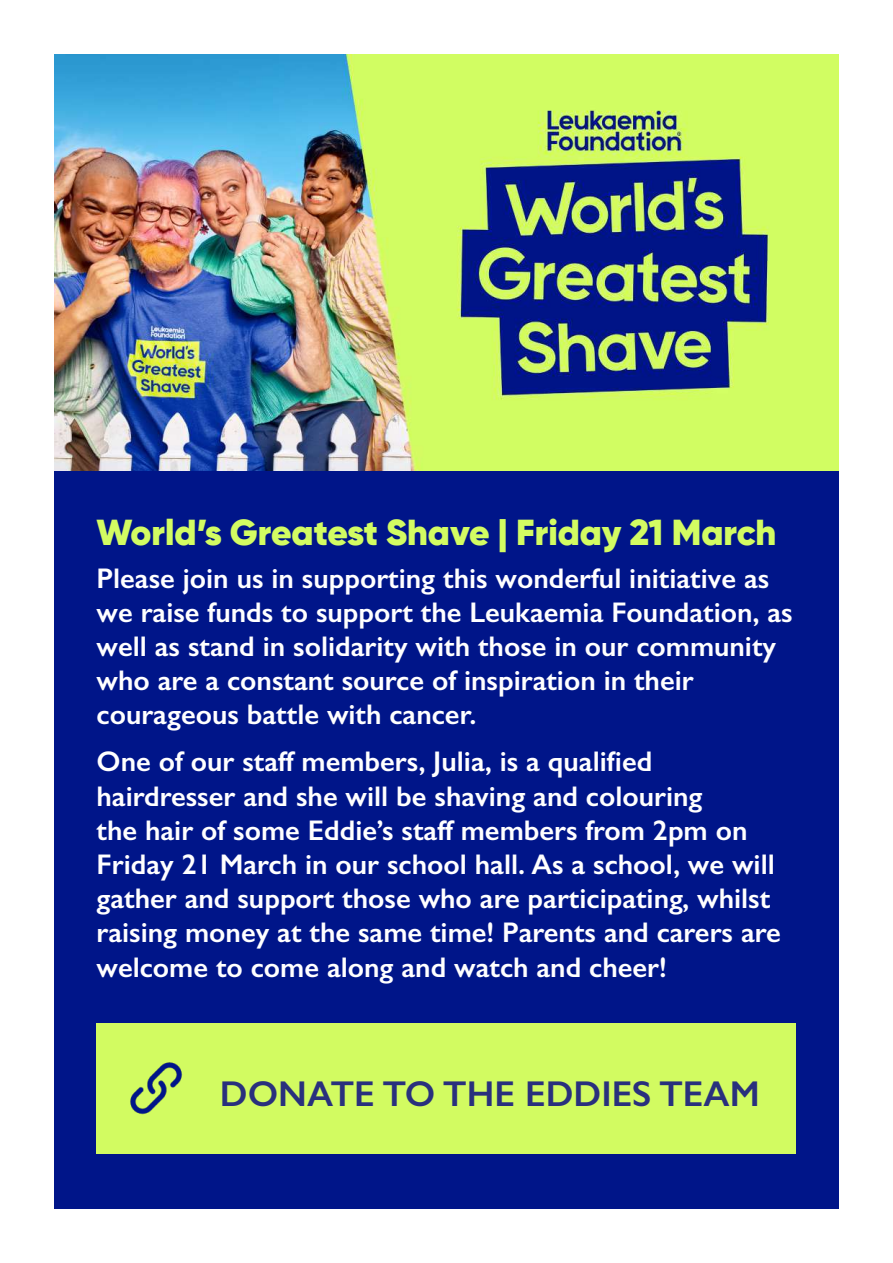
<style>
.page{position:relative;width:893px;height:1263px;background:#fff}
.page>*{position:absolute;margin:0;border:0;box-sizing:border-box;transform-origin:0 0}
.t1{font:900 36px "Gilroy";color:#d3fc62}
.t2{font:600 36px "Gill Sans";color:#29307d}
.t3{font:600 28.5px/34.2px "Gill Sans";color:#fff}
</style>
<div class="page">
<div style="left:54px;top:471px;width:785px;height:738px;background:#001589"></div>
<img style="left:54px;top:54px;width:785px;height:417px">
<div style="left:97px;top:1023px;width:699px;height:130px;background:#d2fb61"></div>
<img style="left:130px;top:1062px;width:53px;height:53px">
<p class="t1" style="left:97px;top:509px;width:681px">World’s Greatest Shave | Friday 21 March</p>
<p class="t3" style="left:97px;top:560px;width:698px">Please join us in supporting this wonderful initiative as we raise funds to support the Leukaemia Foundation, as well as stand in solidarity with those in our community who are a constant source of inspiration in their courageous battle with cancer.</p>
<p class="t3" style="left:97px;top:744px;width:686px">One of our staff members, Julia, is a qualified hairdresser and she will be shaving and colouring<br>the hair of some Eddie’s staff members from 2pm on Friday 21 March in our school hall. As a school, we will gather and support those who are participating, whilst raising money at the same time! Parents and carers are welcome to come along and watch and cheer!</p>
<p class="t2" style="left:220px;top:1072px;width:541px">DONATE TO THE EDDIES TEAM</p>
</div>
